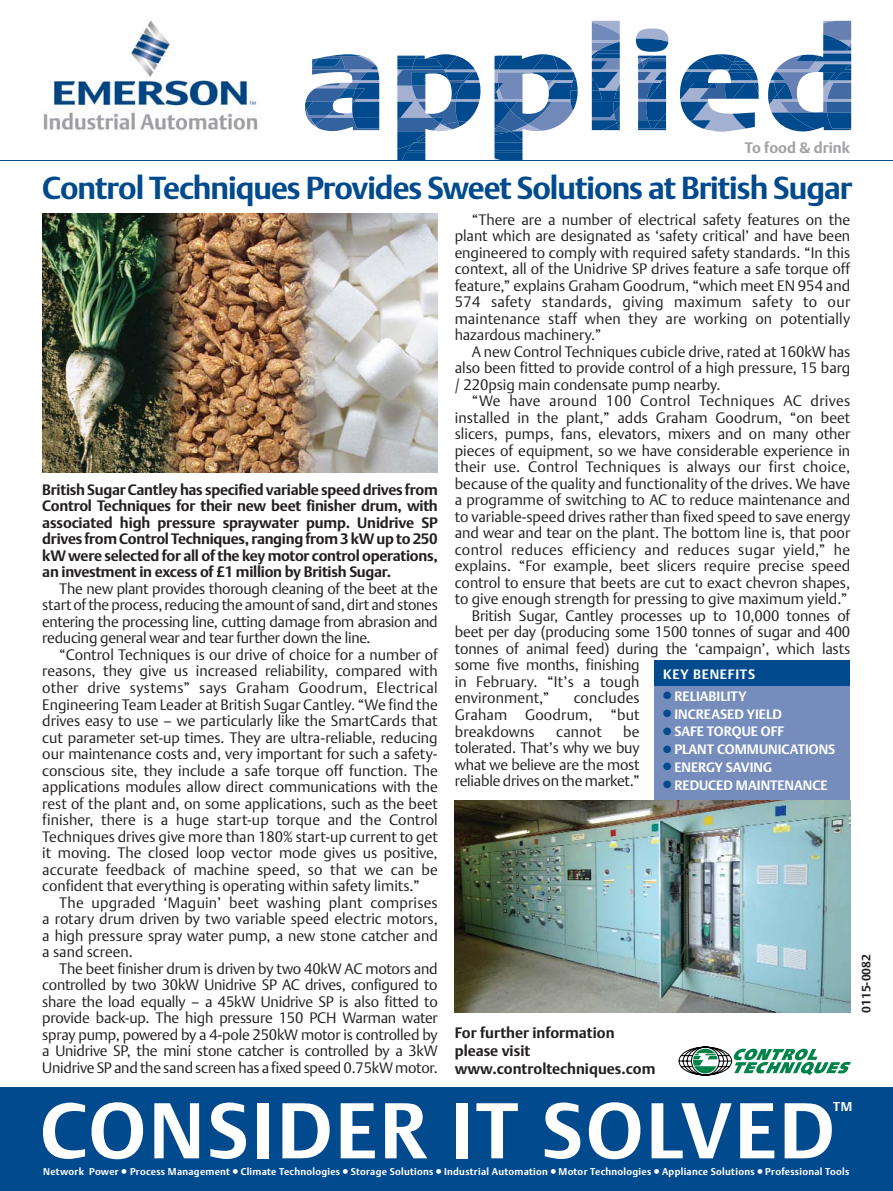
<style>
.page{position:relative;width:893px;height:1191px;background:#fff}
.page>*{position:absolute;margin:0;border:0;box-sizing:border-box;transform-origin:0 0}
.t1{font:700 78px "DTL Argo T";letter-spacing:.045em;color:#fff}
.t2{font:700 31.5px "DTL Argo T";letter-spacing:-.03em;color:#004a8d}
.t3{font:15px/16.5px "DTL Argo T Light";color:#231f20;text-align:justify}
.t4{font:700 15px/16.5px "DTL Argo T";letter-spacing:-.01em;color:#231f20;text-align:justify}
.t5{font:15px "DTL Argo T Light";letter-spacing:.02em;color:#231f20}
.t6{font:700 15px "DTL Argo T";letter-spacing:.005em;color:#a1a0a4}
.t7{font:700 13.5px "DTL Argo T";color:#fff}
.t8{font:700 13.5px "DTL Argo T";letter-spacing:.055em;color:#fff}
.t9{font:700 12.75px "DTL Argo T";color:#fff}
.t10{font:700 12px "DTL Argo T";color:#231f20}
.t11{font:700 9.75px "DTL Argo T";letter-spacing:.03em;color:#fff}
.s1{color:#004a8d}
</style>
<div class="page">
<svg style="left:305px;top:20px;width:547px;height:140px"></svg>
<hr style="left:0;top:160px;width:893px;height:1px;background:#004a8d">
<img style="left:43px;top:20px;width:215px;height:110px">
<img style="left:42px;top:213px;width:396px;height:259px">
<div style="left:655px;top:660px;width:195px;height:161px;background:#758cbc"></div>
<div style="left:655px;top:660px;width:195px;height:25px;background:#004a8d"></div>
<img style="left:455px;top:800px;width:395px;height:212px">
<div style="left:0;top:1087px;width:893px;height:103px;background:#004a8d"></div>
<svg style="left:678px;top:1046px;width:173px;height:29px"></svg>
<p class="t6" style="left:745px;top:142px;width:107px">To food &amp; drink</p>
<h2 class="t2" style="left:42px;top:176px;width:812px">Control Techniques Provides Sweet Solutions at British Sugar</h2>
<p class="t4" style="left:42px;top:483px;width:397px">British Sugar Cantley has specified variable speed drives from Control Techniques for their new beet finisher drum, with associated high pressure spraywater pump. Unidrive SP drives from Control Techniques, ranging from 3 kW up to 250 kW were selected for all of the key motor control operations, an investment in excess of £1 million by British Sugar.</p>
<p class="t3" style="left:42px;top:582px;width:397px;text-indent:17px">The new plant provides thorough cleaning of the beet at the start of the process, reducing the amount of sand, dirt and stones entering the processing line, cutting damage from abrasion and reducing general wear and tear further down the line.</p>
<p class="t3" style="left:42px;top:648px;width:397px;text-indent:17px">“Control Techniques is our drive of choice for a number of reasons, they give us increased reliability, compared with other drive systems” says Graham Goodrum, Electrical Engineering Team Leader at British Sugar Cantley. “We find the drives easy to use – we particularly like the SmartCards that cut parameter set-up times. They are ultra-reliable, reducing our maintenance costs and, very important for such a safety&shy;conscious site, they include a safe torque off function. The applications modules allow direct communications with the rest of the plant and, on some applications, such as the beet finisher, there is a huge start-up torque and the Control Techniques drives give more than 180% start-up current to get it moving. The closed loop vector mode gives us positive, accurate feedback of machine speed, so that we can be confident that everything is operating within safety limits.”</p>
<p class="t3" style="left:42px;top:895px;width:397px;text-indent:17px">The upgraded ‘Maguin’ beet washing plant comprises a rotary drum driven by two variable speed electric motors, a high pressure spray water pump, a new stone catcher and a sand screen.</p>
<p class="t3" style="left:42px;top:961px;width:397px;text-indent:17px">The beet finisher drum is driven by two 40kW AC motors and controlled by two 30kW Unidrive SP AC drives, configured to share the load equally – a 45kW Unidrive SP is also fitted to provide back-up. The high pressure 150 PCH Warman water spray pump, powered by a 4-pole 250kW motor is controlled by a Unidrive SP, the mini stone catcher is controlled by a 3kW Unidrive SP and the sand screen has a fixed speed 0.75kW motor.</p>
<p class="t3" style="left:455px;top:213px;width:397px;text-indent:17px">“There are a number of electrical safety features on the plant which are designated as ‘safety critical’ and have been engineered to comply with required safety standards. “In this context, all of the Unidrive SP drives feature a safe torque off feature,” explains Graham Goodrum, “which meet EN 954 and 574 safety standards, giving maximum safety to our maintenance staff when they are working on potentially hazardous machinery.”</p>
<p class="t3" style="left:455px;top:345px;width:397px;text-indent:17px">A new Control Techniques cubicle drive, rated at 160kW has also been fitted to provide control of a high pressure, 15 barg / 220psig main condensate pump nearby.</p>
<p class="t5" style="left:472px;top:396px;width:380px">“We have around 100 Control Techniques AC drives</p>
<p class="t3" style="left:455px;top:411px;width:397px">installed in the plant,” adds Graham Goodrum, “on beet</p>
<p class="t3" style="left:455px;top:427px;width:397px">slicers, pumps, fans, elevators, mixers and on many other</p>
<p class="t3" style="left:455px;top:444px;width:397px">pieces of equipment, so we have considerable experience in</p>
<p class="t5" style="left:455px;top:462px;width:397px">their use. Control Techniques is always our first choice,</p>
<p class="t3" style="left:455px;top:477px;width:397px">because of the quality and functionality of the drives. We have</p>
<p class="t3" style="left:455px;top:493px;width:397px">a programme of switching to AC to reduce maintenance and</p>
<p class="t3" style="left:455px;top:510px;width:397px">to variable-speed drives rather than fixed speed to save energy</p>
<p class="t3" style="left:455px;top:526px;width:397px">and wear and tear on the plant. The bottom line is, that poor</p>
<p class="t5" style="left:455px;top:544px;width:397px">control reduces efficiency and reduces sugar yield,” he</p>
<p class="t3" style="left:455px;top:559px;width:397px">explains. “For example, beet slicers require precise speed</p>
<p class="t3" style="left:455px;top:576px;width:397px">control to ensure that beets are cut to exact chevron shapes,</p>
<p class="t3" style="left:455px;top:592px;width:394px">to give enough strength for pressing to give maximum yield.”</p>
<p class="t3" style="left:472px;top:609px;width:380px">British Sugar, Cantley processes up to 10,000 tonnes of</p>
<p class="t3" style="left:455px;top:625px;width:397px">beet per day (producing some 1500 tonnes of sugar and 400</p>
<p class="t3" style="left:455px;top:642px;width:397px">tonnes of animal feed) during the ‘campaign’, which lasts</p>
<p class="t3" style="left:455px;top:658px;width:186px">some five months, finishing</p>
<p class="t3" style="left:455px;top:675px;width:186px">in February. “It’s a tough</p>
<p class="t3" style="left:455px;top:691px;width:96px">environment,”</p>
<p class="t8" style="left:663px;top:669px;width:93px">KEY BENEFITS</p>
<p class="t7" style="left:663px;top:691px;width:85px"><span class="s1">●</span> RELIABILITY</p>
<p class="t7" style="left:663px;top:708px;width:120px"><span class="s1">●</span> INCREASED YIELD</p>
<p class="t7" style="left:663px;top:726px;width:123px"><span class="s1">●</span> SAFE TORQUE OFF</p>
<p class="t7" style="left:663px;top:744px;width:174px"><span class="s1">●</span> PLANT COMMUNICATIONS</p>
<p class="t7" style="left:663px;top:762px;width:110px"><span class="s1">●</span> ENERGY SAVING</p>
<p class="t7" style="left:663px;top:779px;width:166px"><span class="s1">●</span> REDUCED MAINTENANCE</p>
<p class="t3" style="left:455px;top:691px;width:186px;text-indent:119px">concludes Graham Goodrum, “but breakdowns</p>
<p class="t3" style="left:455px;top:724px;width:186px;text-indent:168px">be tolerated. That’s why we buy what we believe are the most reliable drives on the market.”</p>
<p class="t3" style="left:556px;top:724px;width:47px">cannot</p>
<p class="t4" style="left:455px;top:1025px;width:202px;line-height:18px;text-align:left">For further information please visit www.controltechniques.com</p>
<p class="t10" style="left:862px;top:1012px;width:60px;rotate:-90deg">0115-0082</p>
<h1 class="t1" style="left:40px;top:1101px;width:795px">CONSIDER IT SOLVED</h1>
<p class="t9" style="left:833px;top:1101px;width:20px">TM</p>
<p class="t11" style="left:43px;top:1167px;width:808px">Network Power ● Process Management ● Climate Technologies ● Storage Solutions ● Industrial Automation ● Motor Technologies ● Appliance Solutions ● Professional Tools</p>
</div>
